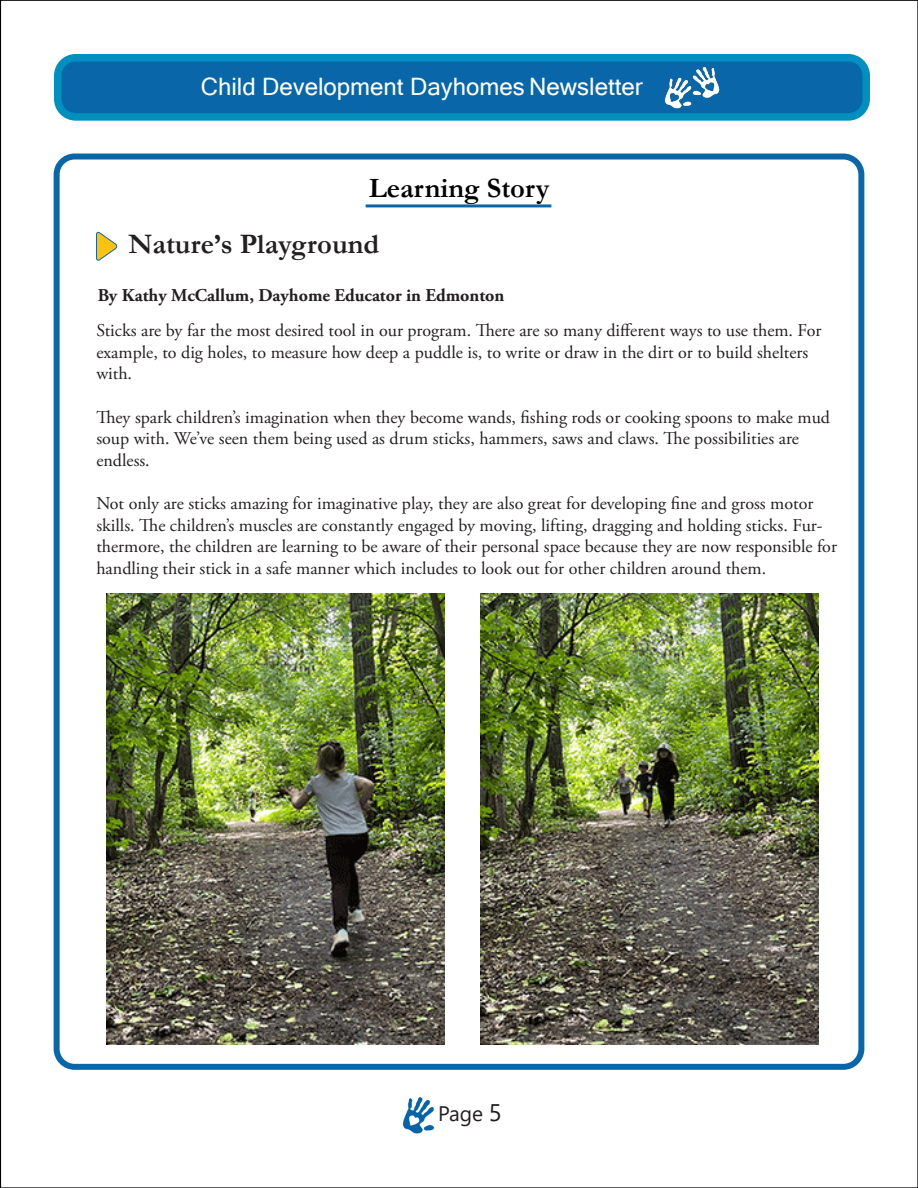
<style>
.page{position:relative;width:918px;height:1188px;background:#fff}
.page>*{position:absolute;margin:0;border:0;box-sizing:border-box;transform-origin:0 0}
.t1{font:700 28.5px "Garamond";color:#231f20}
.t2{font:700 28.2px "Garamond";color:#000}
.t3{font:24px "Microsoft Sans Serif";color:#fff}
.t4{font:21px "Segoe UI";color:#231f20}
.t5{font:18px/21.6px "Adobe Garamond Pro";color:#231f20}
.t6{font:700 18px "Adobe Garamond Pro";color:#231f20}
.s1{font-size:24px}
</style>
<div class="page">
<img style="left:0;top:0;width:918px;height:1188px">
<p class="t3" style="left:201px;top:71px;width:443px">Child Development Dayhomes Newsletter</p>
<p class="t2" style="left:369px;top:169px;width:182px">Learning Story</p>
<p class="t1" style="left:128px;top:224px;width:252px">Nature’s Playground</p>
<p class="t6" style="left:98px;top:285px;width:408px">By Kathy McCallum, Dayhome Educator in Edmonton</p>
<p class="t5" style="left:96px;top:320px;width:727px">Sticks are by far the most desired tool in our program. There are so many different ways to use them. For example, to dig holes, to measure how deep a puddle is, to write or draw in the dirt or to build shelters with.</p>
<p class="t5" style="left:96px;top:407px;width:735px">They spark children’s imagination when they become wands, fishing rods or cooking spoons to make mud soup with. We’ve seen them being used as drum sticks, hammers, saws and claws. The possibilities are endless.</p>
<p class="t5" style="left:96px;top:493px;width:742px">Not only are sticks amazing for imaginative play, they are also great for developing fine and gross motor skills. The children’s muscles are constantly engaged by moving, lifting, dragging and holding sticks. Fur&shy;thermore, the children are learning to be aware of their personal space because they are now responsible for handling their stick in a safe manner which includes to look out for other children around them.</p>
<p class="t4" style="left:438px;top:1094px;width:65px">Page <span class="s1">5</span></p>
</div>
